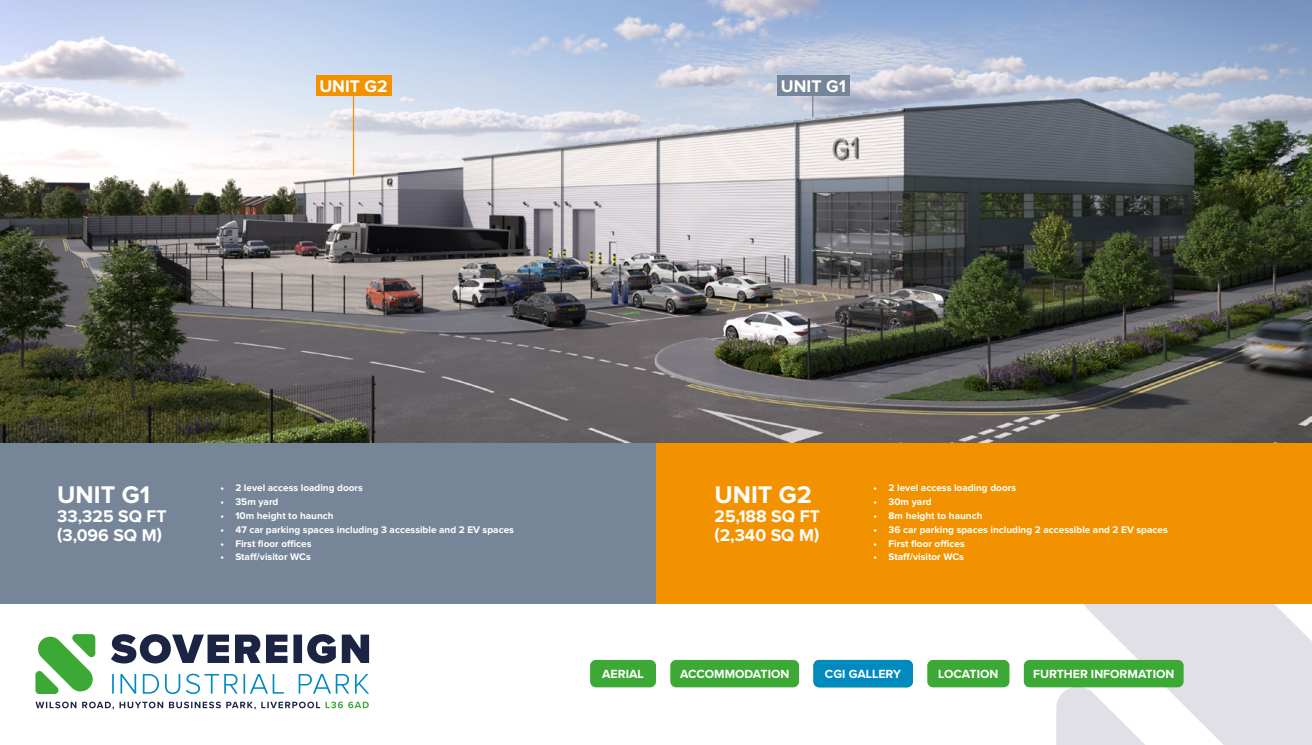
<style>
.page{position:relative;width:1312px;height:745px;background:#fff}
.page>*{position:absolute;margin:0;border:0;box-sizing:border-box;transform-origin:0 0}
.t1{font:700 25px "Proxima Nova";color:#fff}
.t2{font:700 17.5px/18.8px "Proxima Nova";color:#fff}
.t3{font:700 12.25px "Proxima Nova";color:#fff}
.t4{font:700 10px "Proxima Nova";color:#fff}
</style>
<div class="page">
<div style="left:670px;top:659px;width:128px;height:28px;background:#3ca835;border-radius:6px"></div>
<svg style="left:35px;top:701px;width:334px;height:8px"></svg>
<svg style="left:35px;top:634px;width:60px;height:59px"></svg>
<svg style="left:111px;top:634px;width:258px;height:29px"></svg>
<svg style="left:112px;top:673px;width:257px;height:20px"></svg>
<svg style="left:1056px;top:604px;width:255px;height:140px"></svg>
<div style="left:590px;top:659px;width:66px;height:28px;background:#3ca835;border-radius:6px"></div>
<div style="left:1023px;top:659px;width:160px;height:28px;background:#3ca835;border-radius:6px"></div>
<div style="left:927px;top:659px;width:82px;height:28px;background:#3ca835;border-radius:6px"></div>
<img style="left:0;top:0;width:1311px;height:443px">
<div style="left:0;top:443px;width:656px;height:161px;background:#768698"></div>
<div style="left:656px;top:443px;width:655px;height:161px;background:#f39200"></div>
<div style="left:813px;top:659px;width:99px;height:28px;background:#008abe;border-radius:6px"></div>
<div style="left:316px;top:75px;width:75px;height:21px;background:#f39200"></div>
<hr style="left:353px;top:92px;width:1px;height:83px;background:#f39200">
<div style="left:777px;top:75px;width:72px;height:21px;background:#768698"></div>
<svg style="left:812px;top:96px;width:1px;height:21px"></svg>
<h2 class="t2" style="left:319px;top:78px;width:70px">UNIT G2</h2>
<h2 class="t2" style="left:780px;top:78px;width:66px">UNIT G1</h2>
<h1 class="t1" style="left:57px;top:483px;width:94px">UNIT G1</h1>
<h2 class="t2" style="left:57px;top:507px;width:111px">33,325 SQ FT (3,096 SQ M)</h2>
<p class="t4" style="left:220px;top:483px;width:144px">• 2 level access loading doors</p>
<p class="t4" style="left:220px;top:497px;width:60px">• 35m yard</p>
<p class="t4" style="left:220px;top:510px;width:115px">• 10m height to haunch</p>
<p class="t4" style="left:220px;top:524px;width:295px">• 47 car parking spaces including 3 accessible and 2 EV spaces</p>
<p class="t4" style="left:220px;top:538px;width:93px">• First floor offices</p>
<p class="t4" style="left:220px;top:552px;width:92px">• Staff/visitor WCs</p>
<h1 class="t1" style="left:714px;top:483px;width:99px">UNIT G2</h1>
<h2 class="t2" style="left:714px;top:507px;width:107px">25,188 SQ FT (2,340 SQ M)</h2>
<p class="t4" style="left:873px;top:483px;width:144px">• 2 level access loading doors</p>
<p class="t4" style="left:873px;top:497px;width:60px">• 30m yard</p>
<p class="t4" style="left:873px;top:510px;width:110px">• 8m height to haunch</p>
<p class="t4" style="left:873px;top:524px;width:296px">• 36 car parking spaces including 2 accessible and 2 EV spaces</p>
<p class="t4" style="left:873px;top:538px;width:93px">• First floor offices</p>
<p class="t4" style="left:873px;top:552px;width:92px">• Staff/visitor WCs</p>
<p class="t3" style="left:602px;top:668px;width:43px">AERIAL</p>
<p class="t3" style="left:680px;top:668px;width:111px">ACCOMMODATION</p>
<p class="t3" style="left:938px;top:668px;width:62px">LOCATION</p>
<p class="t3" style="left:1032px;top:668px;width:143px">FURTHER INFORMATION</p>
<p class="t3" style="left:824px;top:668px;width:78px">CGI GALLERY</p>
</div>
